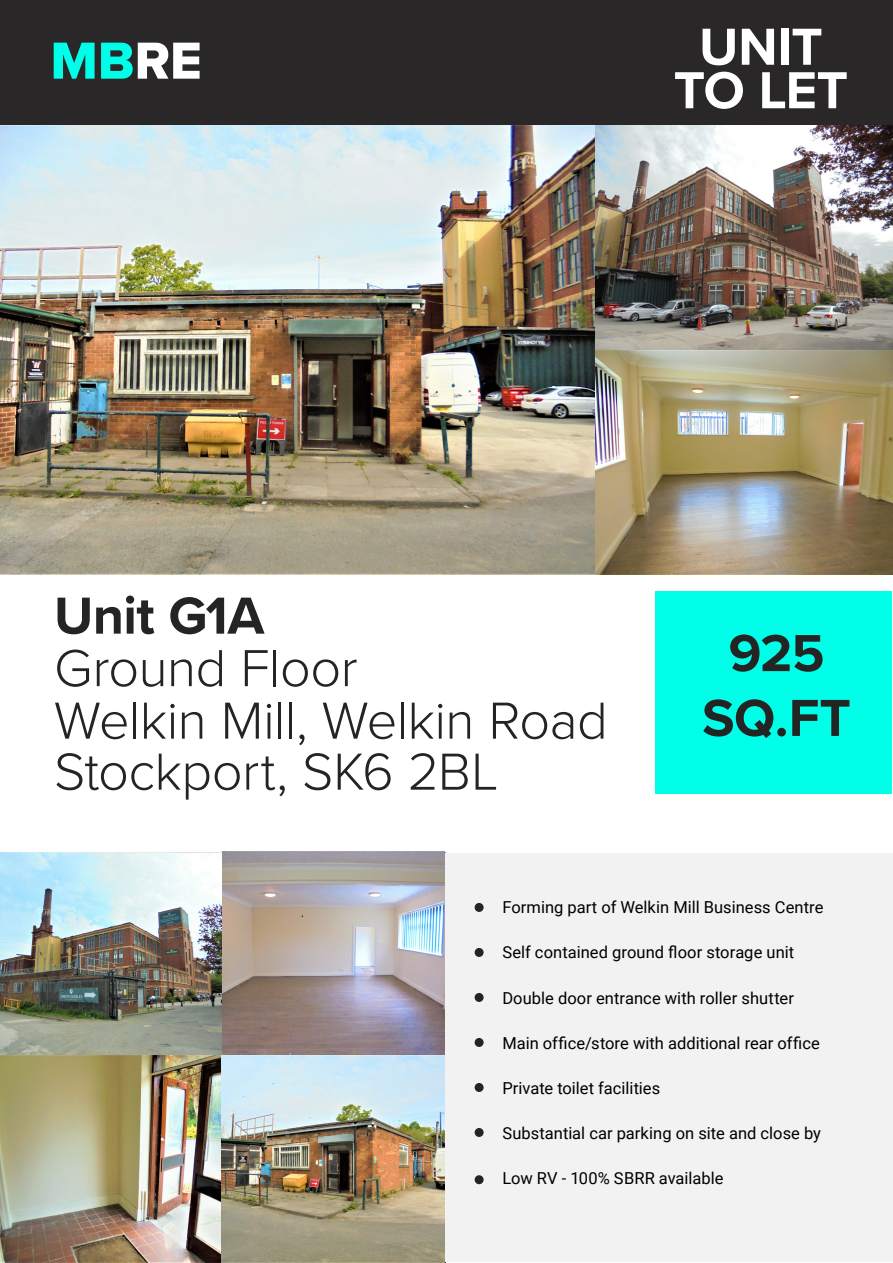
<style>
.page{position:relative;width:893px;height:1263px;background:#fff}
.page>*{position:absolute;margin:0;border:0;box-sizing:border-box;transform-origin:0 0}
.Subheader_1{font:300 54px "Proxima Nova";letter-spacing:-.01em;color:#232424}
.t1{font:700 54px/43.5px "Proxima Nova";letter-spacing:-.015em;color:#fff;text-align:center}
.Subheader_1-2{font:700 54px "Proxima Nova";letter-spacing:-.01em;color:#232424}
.Header_1{font:700 54px "Proxima Nova";letter-spacing:-.01em;color:#232424}
.t2{font:54px "Proxima Nova Extrabld";color:#00ffe9}
.t3{font:16.5px "Roboto";color:#000}
.s1{color:#fff}
</style>
<div class="page">
<div style="left:0;top:1px;width:892px;height:125px;background:#292727"></div>
<img style="left:0;top:126px;width:893px;height:448px">
<div style="left:655px;top:592px;width:236px;height:202px;background:#00ffe9"></div>
<div style="left:445px;top:853px;width:448px;height:408px;background:#f2f2f2"></div>
<div style="left:475px;top:903px;width:9px;height:9px;background:#232424;border-radius:50%"></div>
<div style="left:475px;top:948px;width:9px;height:9px;background:#232424;border-radius:50%"></div>
<div style="left:475px;top:993px;width:9px;height:9px;background:#232424;border-radius:50%"></div>
<div style="left:475px;top:1038px;width:9px;height:9px;background:#232424;border-radius:50%"></div>
<div style="left:475px;top:1083px;width:9px;height:9px;background:#232424;border-radius:50%"></div>
<div style="left:475px;top:1128px;width:9px;height:9px;background:#232424;border-radius:50%"></div>
<div style="left:475px;top:1175px;width:9px;height:9px;background:#232424;border-radius:50%"></div>
<img style="left:0;top:852px;width:444px;height:411px">
<p class="t2" style="left:50px;top:20px;width:153px">MB<span class="s1">RE</span></p>
<p class="t1" style="left:674px;top:24px;width:176px">UNIT<br>TO LET</p>
<p class="Header_1" style="left:54px;top:575px;width:212px">Unit G1A</p>
<p class="Subheader_1" style="left:54px;top:628px;width:305px">Ground Floor</p>
<p class="Subheader_1" style="left:54px;top:680px;width:555px">Welkin Mill, Welkin Road</p>
<p class="Subheader_1" style="left:54px;top:731px;width:446px">Stockport, SK6 2BL</p>
<p class="Subheader_1-2" style="left:728px;top:613px;width:97px">925</p>
<p class="Subheader_1-2" style="left:702px;top:678px;width:150px">SQ.FT</p>
<p class="t3" style="left:502px;top:896px;width:323px">Forming part of Welkin Mill Business Centre</p>
<p class="t3" style="left:502px;top:941px;width:293px">Self contained ground floor storage unit</p>
<p class="t3" style="left:502px;top:986px;width:293px">Double door entrance with roller shutter</p>
<p class="t3" style="left:502px;top:1031px;width:319px">Main office/store with additional rear office</p>
<p class="t3" style="left:502px;top:1076px;width:159px">Private toilet facilities</p>
<p class="t3" style="left:502px;top:1121px;width:320px">Substantial car parking on site and close by</p>
<p class="t3" style="left:502px;top:1167px;width:223px">Low RV - 100% SBRR available</p>
</div>
